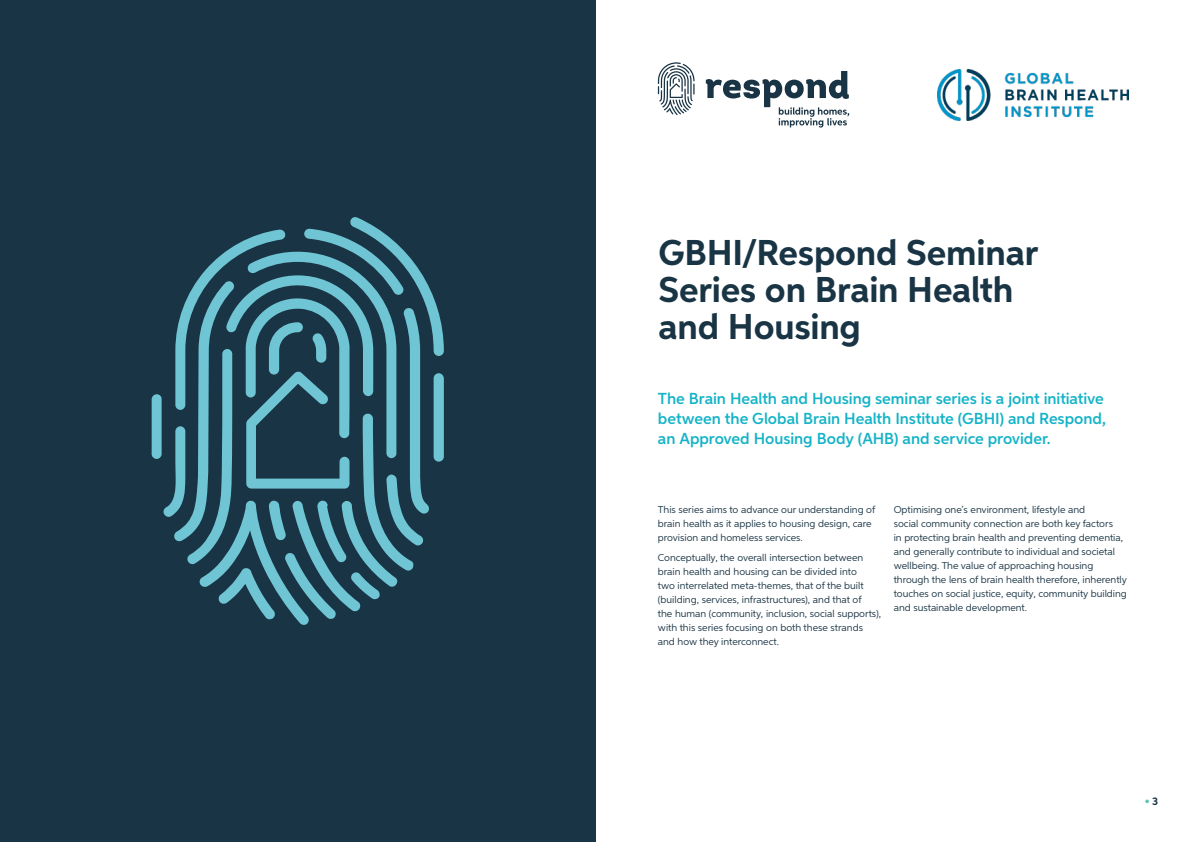
<style>
.page{position:relative;width:1191px;height:842px;background:#fff}
.page>*{position:absolute;margin:0;border:0;box-sizing:border-box;transform-origin:0 0}
.t1{font:700 36px/37px "Aspira";letter-spacing:-.005em;color:#193444}
.t2{font:600 16px/20px "Aspira";letter-spacing:-.005em;color:#14b3c7}
.t3{font:700 11px "Aspira";color:#5bc3b8}
.t4{font:10px/14px "Aspira";color:#193444}
.s1{color:#193444}
</style>
<div class="page">
<div style="left:0;top:0;width:595px;height:842px;background:#193444"></div>
<svg style="left:151px;top:217px;width:293px;height:408px"></svg>
<svg style="left:706px;top:71px;width:143px;height:57px"></svg>
<svg style="left:658px;top:62px;width:36px;height:53px"></svg>
<img style="left:937px;top:70px;width:191px;height:50px">
<p class="t1" style="left:658px;top:234px;width:381px">GBHI/Respond Seminar<br>Series on Brain Health and Housing</p>
<p class="t2" style="left:658px;top:388px;width:449px">The Brain Health and Housing seminar series is a joint initiative between the Global Brain Health Institute (GBHI) and Respond, an Approved Housing Body (AHB) and service provider.</p>
<p class="t4" style="left:658px;top:503px;width:219px">This series aims to advance our understanding of brain health as it applies to housing design, care provision and homeless services.</p>
<p class="t4" style="left:658px;top:550px;width:225px">Conceptually, the overall intersection between brain health and housing can be divided into<br>two interrelated meta-themes, that of the built (building, services, infrastructures), and that of<br>the human (community, inclusion, social supports), with this series focusing on both these strands and how they interconnect.</p>
<p class="t4" style="left:893px;top:503px;width:235px">Optimising one’s environment, lifestyle and<br>social community connection are both key factors<br>in protecting brain health and preventing dementia, and generally contribute to individual and societal wellbeing. The value of approaching housing through the lens of brain health therefore, inherently touches on social justice, equity, community building and sustainable development.</p>
<p class="t3" style="left:1144px;top:794px;width:15px">•<span class="s1">3</span></p>
</div>
